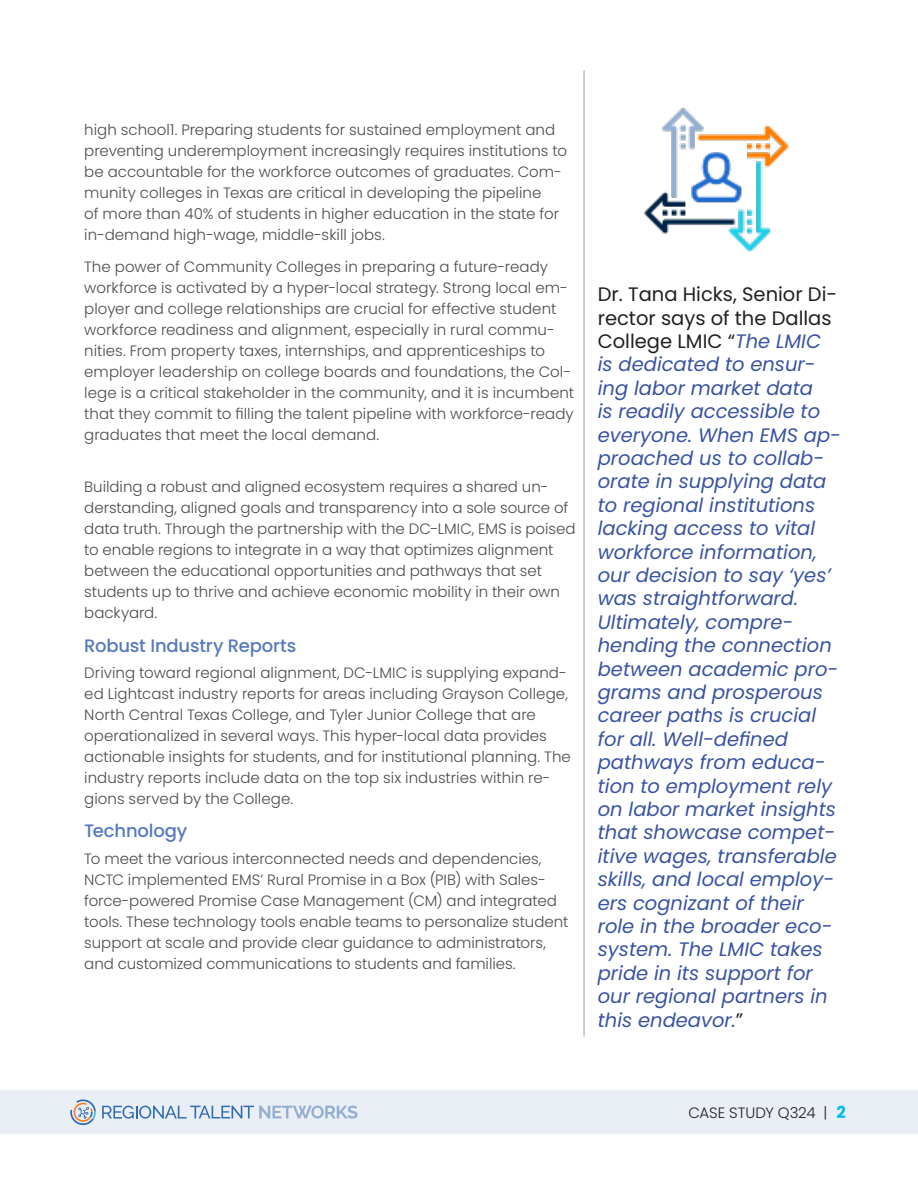
<style>
.page{position:relative;width:918px;height:1188px;background:#fff}
.page>*{position:absolute;margin:0;border:0;box-sizing:border-box;transform-origin:0 0}
.t1{font:italic 19.5px/23.4px "Poppins";color:#3853a3}
.t2{font:500 18px "Poppins";letter-spacing:-.01em;color:#567abd}
.t3{font:300 15px/21px "Poppins";color:#4b4c4d}
.t4{font:300 15px "Poppins";letter-spacing:-.015em;color:#231f20}
.s1{font-style:normal;color:#231f20}
.s2{font-weight:700;font-size:16.5px;color:#00bcec}
</style>
<div class="page">
<div style="left:0;top:1091px;width:918px;height:43px;background:#eaeff6"></div>
<svg style="left:102px;top:1106px;width:256px;height:13px"></svg>
<svg style="left:70px;top:1099px;width:26px;height:26px"></svg>
<hr style="left:583px;top:71px;width:2px;height:965px;background:#a8a9ad">
<img style="left:644px;top:107px;width:145px;height:145px">
<p class="t3" style="left:84px;top:119px;width:484px">high school1. Preparing students for sustained employment and preventing underemployment increasingly requires institutions to be accountable for the workforce outcomes of graduates. Com&shy;munity colleges in Texas are critical in developing the pipeline<br>of more than 40% of students in higher education in the state for in-demand high-wage, middle-skill jobs.</p>
<p class="t3" style="left:84px;top:256px;width:491px">The power of Community Colleges in preparing a future-ready workforce is activated by a hyper-local strategy. Strong local em&shy;ployer and college relationships are crucial for effective student workforce readiness and alignment, especially in rural commu&shy;nities. From property taxes, internships, and apprenticeships to employer leadership on college boards and foundations, the Col&shy;lege is a critical stakeholder in the community, and it is incumbent that they commit to filling the talent pipeline with workforce-ready graduates that meet the local demand.</p>
<p class="t3" style="left:84px;top:477px;width:493px">Building a robust and aligned ecosystem requires a shared un&shy;derstanding, aligned goals and transparency into a sole source of data truth. Through the partnership with the DC-LMIC, EMS is poised to enable regions to integrate in a way that optimizes alignment between the educational opportunities and pathways that set students up to thrive and achieve economic mobility in their own backyard.</p>
<p class="t2" style="left:84px;top:635px;width:214px">Robust Industry Reports</p>
<p class="t3" style="left:84px;top:662px;width:488px">Driving toward regional alignment, DC-LMIC is supplying expand&shy;ed Lightcast industry reports for areas including Grayson College, North Central Texas College, and Tyler Junior College that are operationalized in several ways. This hyper-local data provides actionable insights for students, and for institutional planning. The industry reports include data on the top six industries within re&shy;gions served by the College.</p>
<p class="t2" style="left:84px;top:821px;width:105px">Technology</p>
<p class="t3" style="left:84px;top:848px;width:486px">To meet the various interconnected needs and dependencies, NCTC implemented EMS’ Rural Promise in a Box (PIB) with Sales&shy;force-powered Promise Case Management (CM) and integrated tools. These technology tools enable teams to personalize student support at scale and provide clear guidance to administrators, and customized communications to students and families.</p>
<p class="t1" style="left:598px;top:283px;width:245px"><span class="s1">Dr. Tana Hicks, Senior Di&shy;rector says of the Dallas<br>College LMIC “</span>The LMIC<br>is dedicated to ensur&shy;ing labor market data<br>is readily accessible to everyone. When EMS ap&shy;proached us to collab&shy;orate in supplying data to regional institutions lacking access to vital workforce information, our decision to say ‘yes’ was straightforward.<br>Ultimately, compre&shy;hending the connection between academic pro&shy;grams and prosperous career paths is crucial for all. Well-defined pathways from educa&shy;tion to employment rely on labor market insights that showcase compet&shy;itive wages, transferable skills, and local employ&shy;ers cognizant of their role in the broader eco&shy;system. The LMIC takes pride in its support for our regional partners in this endeavor.<span class="s1">”</span></p>
<p class="t4" style="left:688px;top:1104px;width:159px">CASE STUDY Q324 | <span class="s2">2</span></p>
</div>
